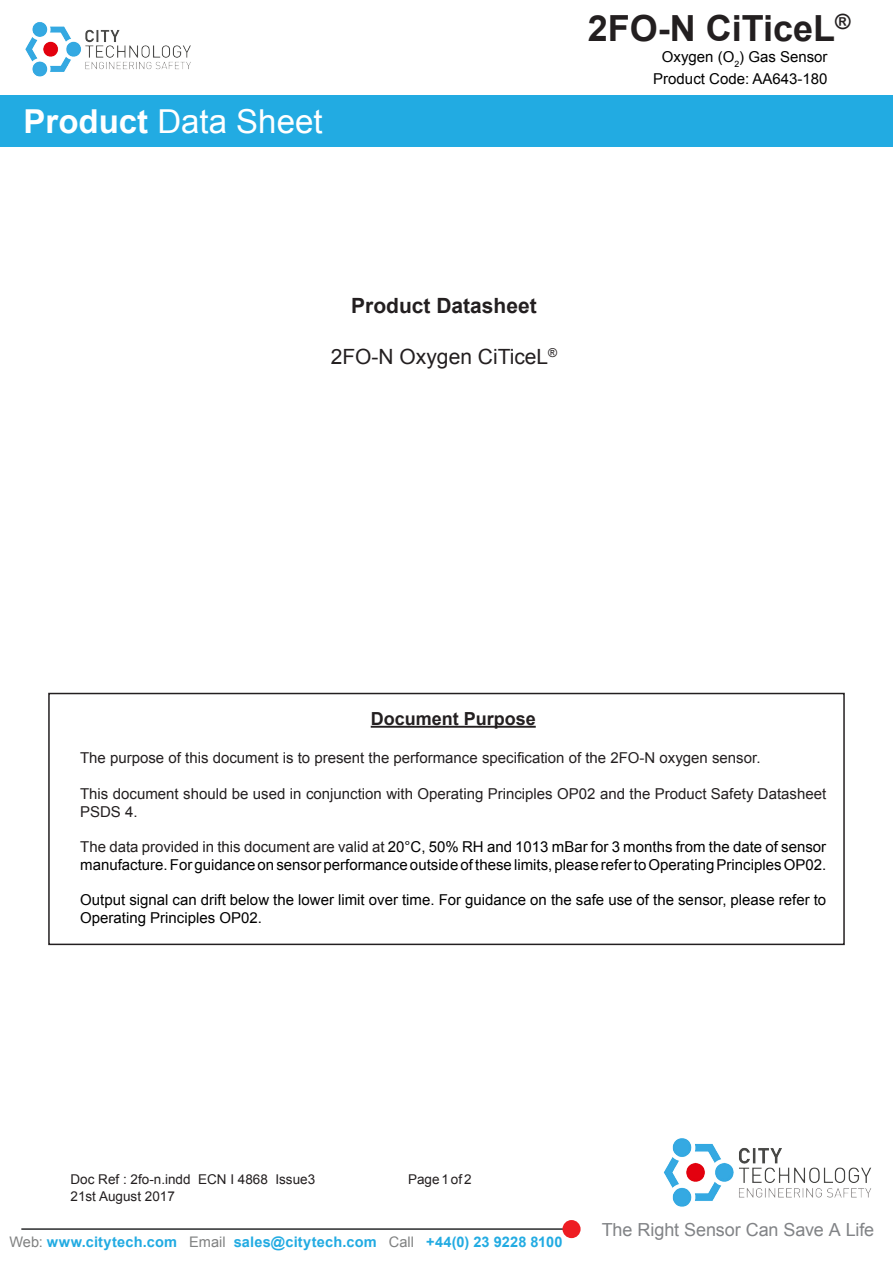
<style>
.page{position:relative;width:893px;height:1263px;background:#fff}
.page>*{position:absolute;margin:0;border:0;box-sizing:border-box;transform-origin:0 0}
.Sensor_Name{font:700 36px "Arial";color:#231f20}
.t1{font:33px "Arial";color:#fff}
.t2{font:21px "Arial";color:#231f20}
.t3{font:700 21px "Arial";color:#231f20}
.cover_body{font:18px "Arial";letter-spacing:-.005em;color:#818386}
.t4{font:700 18px "Arial";color:#231f20}
.t5{font:15px/18px "Arial";color:#000}
.t6{font:15px/18px "Arial";color:#231f20}
.bullet-copy{font:700 14.55px "Arial";letter-spacing:.015em;color:#22abe2}
.Doc_Ref{font:13.5px "Arial";color:#231f20}
.s1{font-weight:700}
.s2{color:#231f20}
.s3{font-weight:400;color:#808181}
</style>
<div class="page">
<hr style="left:21px;top:1228px;width:554px;height:2px;background:#4b4c4d">
<div style="left:562px;top:1220px;width:19px;height:18px;background:#ee1d23;border-radius:50%"></div>
<img style="left:663px;top:1138px;width:209px;height:69px">
<img style="left:25px;top:22px;width:166px;height:55px">
<div style="left:0;top:95px;width:893px;height:51px;background:#22abe2"></div>
<hr style="left:371px;top:726px;width:165px;height:2px;background:#231f20">
<div style="left:48px;top:693px;width:797px;height:252px;border:2px solid #231f20"></div>
<p class="t1" style="left:24px;top:100px;width:300px"><span class="s1">Product</span> Data Sheet</p>
<p class="Sensor_Name" style="left:588px;top:4px;width:264px">2FO-N CiTiceL<sup>®</sup></p>
<p class="t5" style="left:662px;top:48px;width:167px">Oxygen (O<sub>2</sub>) Gas Sensor</p>
<p class="t5" style="left:653px;top:70px;width:176px">Product Code: AA643-180</p>
<p class="t3" style="left:351px;top:292px;width:187px">Product Datasheet</p>
<p class="t2" style="left:331px;top:343px;width:228px">2FO-N Oxygen CiTiceL<sup>®</sup></p>
<p class="t4" style="left:371px;top:706px;width:167px">Document Purpose</p>
<p class="t6" style="left:80px;top:748px;width:682px">The purpose of this document is to present the performance specification of the 2FO-N oxygen sensor.</p>
<p class="t6" style="left:80px;top:784px;width:748px">This document should be used in conjunction with Operating Principles OP02 and the Product Safety Datasheet<br>PSDS 4.</p>
<p class="t5" style="left:80px;top:837px;width:748px"><span class="s2">The data provided in this document are valid at</span> 20°C, 50% RH and 1013 mBar for 3 months from the date of sensor manufacture. For guidance on sensor performance outside of these limits, please refer to Operating Principles OP02.</p>
<p class="t5" style="left:80px;top:891px;width:748px">Output signal can drift below the lower limit over time. For guidance on the safe use of the sensor, please refer to<br>Operating Principles OP02.</p>
<p class="Doc_Ref" style="left:71px;top:1171px;width:246px">Doc Ref : 2fo-n.indd ECN I 4868 Issue3</p>
<p class="Doc_Ref" style="left:408px;top:1171px;width:65px">Page 1 of 2</p>
<p class="Doc_Ref" style="left:71px;top:1187px;width:106px">21st August 2017</p>
<p class="bullet-copy" style="left:9px;top:1232px;width:555px"><span class="s3">Web:</span> www.citytech.com <span class="s3">Email</span> sales@citytech.com <span class="s3">Call</span> +44(0) 23 9228 8100</p>
<p class="cover_body" style="left:602px;top:1218px;width:274px">The Right Sensor Can Save A Life</p>
</div>
